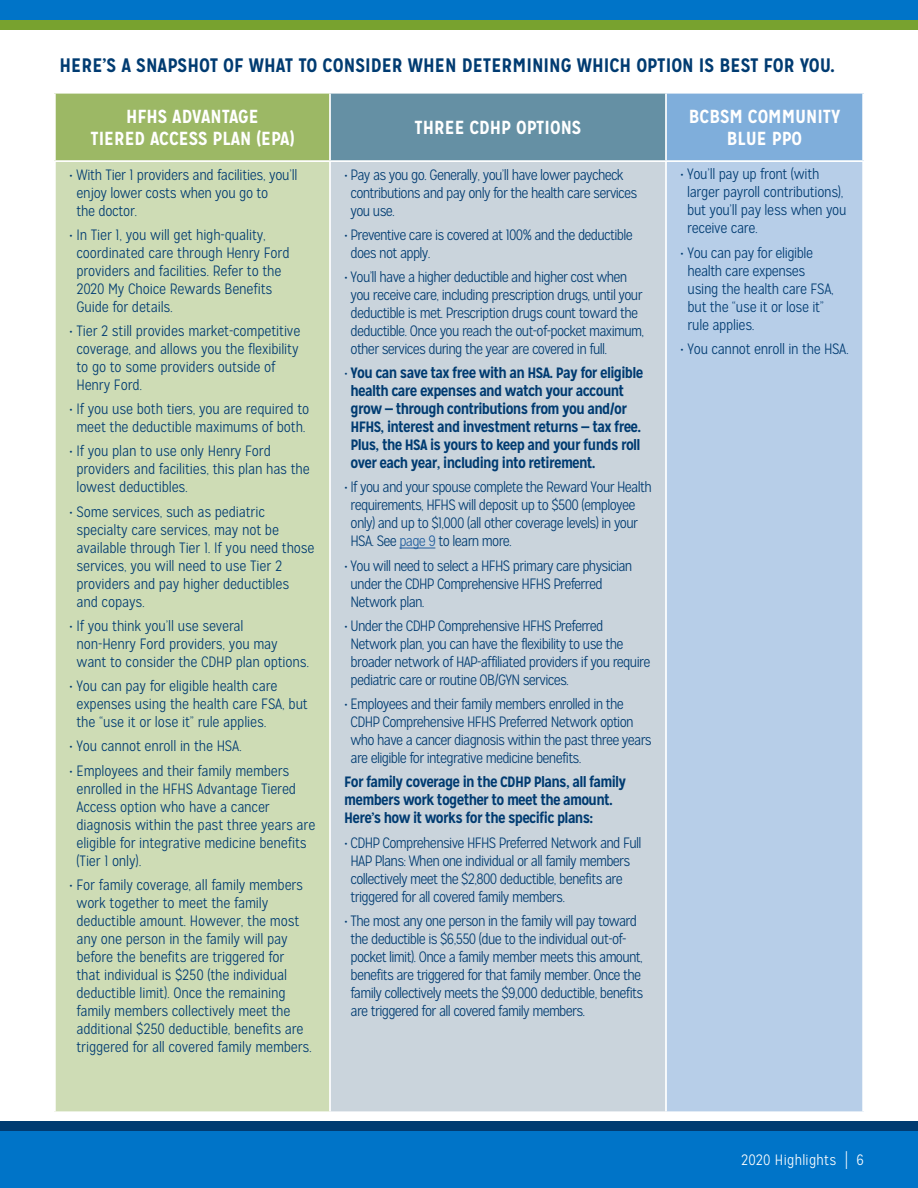
<style>
.page{position:relative;width:918px;height:1188px;background:#fff}
.page>*{position:absolute;margin:0;border:0;box-sizing:border-box;transform-origin:0 0}
.t1{font:700 19.5px "Mission Gothic";color:#003b71}
.t2{font:700 18.9px/22.4px "Mission Gothic";color:#fff;text-align:center}
.t3{font:300 15px/18px "Mission Gothic";letter-spacing:-.03em;color:#003b71}
.t4{font:300 15px/18px "Mission Gothic";letter-spacing:-.01em;color:#003b71}
.t5{font:700 15px/18px "Mission Gothic";letter-spacing:-.045em;color:#003b71}
.t6{font:300 15px "Mission Gothic";letter-spacing:.02em;color:#fff}
.s1{font-weight:300}
.s2{color:#215e9e}
.s3{font-size:19.8px}
</style>
<div class="page">
<div style="left:0;top:18px;width:918px;height:12px;background:#78a22f"></div>
<div style="left:55px;top:93px;width:275px;height:68px;background:#9cb865"></div>
<div style="left:330px;top:93px;width:336px;height:68px;background:#6590a4"></div>
<div style="left:666px;top:93px;width:197px;height:68px;background:#7faedb"></div>
<div style="left:55px;top:161px;width:275px;height:951px;background:#cedcb5"></div>
<div style="left:330px;top:161px;width:336px;height:951px;background:#cad4dc"></div>
<div style="left:666px;top:161px;width:197px;height:951px;background:#b7cee8"></div>
<hr style="left:54px;top:92px;width:276px;height:2px;background:#fff">
<hr style="left:54px;top:94px;width:2px;height:66px;background:#fff">
<hr style="left:330px;top:92px;width:336px;height:2px;background:#fff">
<hr style="left:329px;top:94px;width:2px;height:66px;background:#fff">
<hr style="left:666px;top:92px;width:198px;height:2px;background:#fff">
<hr style="left:665px;top:94px;width:2px;height:66px;background:#fff">
<hr style="left:862px;top:94px;width:2px;height:66px;background:#fff">
<hr style="left:54px;top:160px;width:276px;height:2px;background:#fff">
<hr style="left:54px;top:162px;width:2px;height:949px;background:#fff">
<hr style="left:330px;top:160px;width:336px;height:2px;background:#fff">
<hr style="left:329px;top:162px;width:2px;height:949px;background:#fff">
<hr style="left:666px;top:160px;width:198px;height:2px;background:#fff">
<hr style="left:665px;top:162px;width:2px;height:949px;background:#fff">
<hr style="left:862px;top:162px;width:2px;height:949px;background:#fff">
<hr style="left:54px;top:1111px;width:276px;height:2px;background:#fff">
<hr style="left:330px;top:1111px;width:336px;height:2px;background:#fff">
<hr style="left:666px;top:1111px;width:198px;height:2px;background:#fff">
<hr style="left:399px;top:548px;width:36px;height:1px;background:#215e9e">
<div style="left:0;top:1130px;width:918px;height:58px;background:#0074c8"></div>
<div style="left:0;top:0;width:918px;height:19px;background:#0074c8"></div>
<div style="left:0;top:1121px;width:918px;height:9px;background:#003b71"></div>
<h1 class="t1" style="left:60px;top:53px;width:777px">HERE’S A SNAPSHOT OF WHAT TO CONSIDER WHEN DETERMINING WHICH OPTION IS BEST FOR YOU.</h1>
<p class="t2" style="left:91px;top:105px;width:205px">HFHS ADVANTAGE<br>TIERED ACCESS PLAN (EPA)</p>
<p class="t2" style="left:415px;top:116px;width:168px">THREE CDHP OPTIONS</p>
<p class="t2" style="left:689px;top:105px;width:153px">BCBSM COMMUNITY<br>BLUE PPO</p>
<p class="t3" style="left:76px;top:166px;width:222px;text-indent:-7px">• With Tier 1 providers and facilities, you’ll enjoy lower costs when you go to<br>the doctor.</p>
<p class="t4" style="left:76px;top:226px;width:215px;text-indent:-7px">• In Tier 1, you will get high-quality, coordinated care through Henry Ford providers and facilities. Refer to the<br>2020 My Choice Rewards Benefits<br>Guide for details.</p>
<p class="t4" style="left:76px;top:322px;width:225px;text-indent:-7px">• Tier 2 still provides market-competitive coverage, and allows you the flexibility to go to some providers outside of<br>Henry Ford.</p>
<p class="t4" style="left:69px;top:400px;width:242px;text-align:center">• If you use both tiers, you are required to meet the deductible maximums of both.</p>
<p class="t4" style="left:76px;top:442px;width:235px;text-indent:-7px">• If you plan to use only Henry Ford providers and facilities, this plan has the lowest deductibles.</p>
<p class="t4" style="left:76px;top:503px;width:240px;text-indent:-7px">• Some services, such as pediatric specialty care services, may not be available through Tier 1. If you need those services, you will need to use Tier 2 providers and pay higher deductibles<br>and copays.</p>
<p class="t4" style="left:76px;top:617px;width:234px;text-indent:-7px">• If you think you’ll use several<br>non-Henry Ford providers, you may want to consider the CDHP plan options.</p>
<p class="t4" style="left:76px;top:677px;width:233px;text-indent:-7px">• You can pay for eligible health care expenses using the health care FSA, but the “use it or lose it” rule applies.</p>
<p class="t4" style="left:69px;top:737px;width:174px">• You cannot enroll in the HSA.</p>
<p class="t4" style="left:76px;top:762px;width:240px;text-indent:-7px">• Employees and their family members enrolled in the HFHS Advantage Tiered Access option who have a cancer diagnosis within the past three years are eligible for integrative medicine benefits (Tier 1 only).</p>
<p class="t4" style="left:76px;top:876px;width:237px;text-indent:-7px">• For family coverage, all family members work together to meet the family deductible amount. However, the most any one person in the family will pay before the benefits are triggered for that individual is $250 (the individual deductible limit). Once the remaining family members collectively meet the additional $250 deductible, benefits are triggered for all covered family members.</p>
<p class="t3" style="left:687px;top:165px;width:161px;text-indent:-7px">• You’ll pay up front (with larger payroll contributions), but you’ll pay less when you receive care.</p>
<p class="t3" style="left:688px;top:244px;width:148px;text-indent:-7px">• You can pay for eligible health care expenses using the health care FSA, but the “use it or lose it” rule applies.</p>
<p class="t3" style="left:680px;top:340px;width:170px">• You cannot enroll in the HSA.</p>
<p class="t3" style="left:351px;top:166px;width:288px;text-indent:-6px">• Pay as you go. Generally, you’ll have lower paycheck contributions and pay only for the health care services you use.</p>
<p class="t3" style="left:351px;top:226px;width:284px;text-indent:-6px">• Preventive care is covered at 100% and the deductible does not apply.</p>
<p class="t3" style="left:351px;top:268px;width:295px;text-indent:-6px">• You’ll have a higher deductible and higher cost when you receive care, including prescription drugs, until your deductible is met. Prescription drugs count toward the deductible. Once you reach the out-of-pocket maximum, other services during the year are covered in full.</p>
<p class="t5" style="left:351px;top:364px;width:294px;text-indent:-6px"><span class="s1">•</span> You can save tax free with an HSA. Pay for eligible health care expenses and watch your account grow — through contributions from you and/or HFHS, interest and investment returns — tax free.<br>Plus, the HSA is yours to keep and your funds roll over each year, including into retirement.</p>
<p class="t3" style="left:351px;top:478px;width:303px;text-indent:-6px">• If you and your spouse complete the Reward Your Health requirements, HFHS will deposit up to $500 (employee only) and up to $1,000 (all other coverage levels) in your HSA. See <span class="s2">page 9</span> to learn more.</p>
<p class="t3" style="left:351px;top:557px;width:283px;text-indent:-6px">• You will need to select a HFHS primary care physician under the CDHP Comprehensive HFHS Preferred<br>Network plan.</p>
<p class="t3" style="left:351px;top:617px;width:301px;text-indent:-6px">• Under the CDHP Comprehensive HFHS Preferred Network plan, you can have the flexibility to use the broader network of HAP-affiliated providers if you require pediatric care or routine OB/GYN services.</p>
<p class="t3" style="left:351px;top:695px;width:303px;text-indent:-6px">• Employees and their family members enrolled in the CDHP Comprehensive HFHS Preferred Network option who have a cancer diagnosis within the past three years are eligible for integrative medicine benefits.</p>
<p class="t5" style="left:344px;top:773px;width:284px">For family coverage in the CDHP Plans, all family members work together to meet the amount.<br>Here’s how it works for the specific plans:</p>
<p class="t3" style="left:351px;top:834px;width:292px;text-indent:-6px">• CDHP Comprehensive HFHS Preferred Network and Full HAP Plans: When one individual or all family members collectively meet the $2,800 deductible, benefits are triggered for all covered family members.</p>
<p class="t3" style="left:351px;top:912px;width:294px;text-indent:-6px">• The most any one person in the family will pay toward the deductible is $6,550 (due to the individual out-of&shy;pocket limit). Once a family member meets this amount, benefits are triggered for that family member. Once the family collectively meets the $9,000 deductible, benefits are triggered for all covered family members.</p>
<p class="t6" style="left:741px;top:1151px;width:124px">2020 Highlights <span class="s3">|</span> 6</p>
</div>
